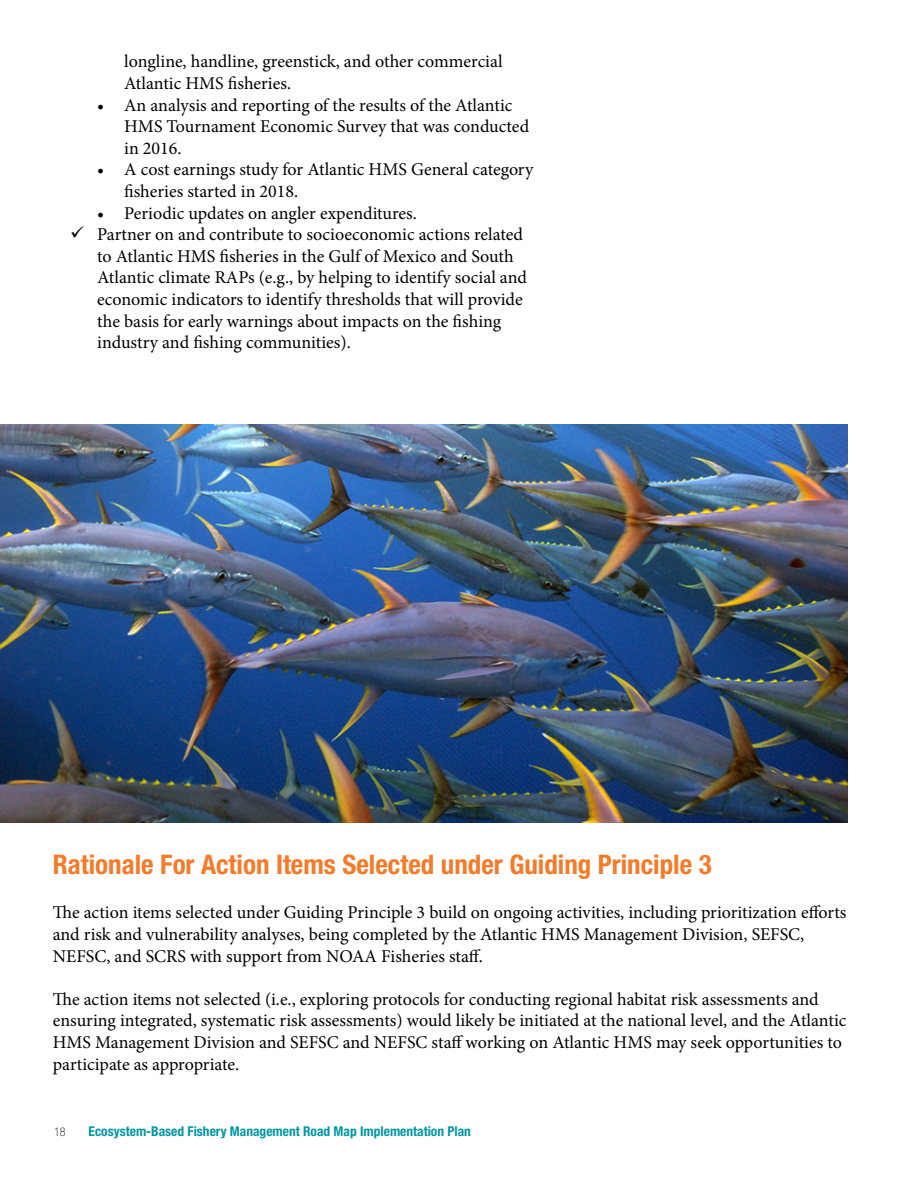
<style>
.page{position:relative;width:918px;height:1188px;background:#fff}
.page>*{position:absolute;margin:0;border:0;box-sizing:border-box;transform-origin:0 0}
.t1{font:700 condensed 27px "Helvetica Neue LT Std";color:#f47b29}
.t2{font:18px/21.6px "Minion Pro";color:#000}
.t3{font:700 condensed 13.5px "Helvetica Neue LT Std";color:#0097a5}
.t4{font:100 condensed 12px "Helvetica Neue LT Std";color:#000}
</style>
<div class="page">
<img style="left:0;top:425px;width:848px;height:398px">
<p class="t2" style="left:124px;top:51px;width:380px">longline, handline, greenstick, and other commercial<br>Atlantic HMS fsheries.</p>
<p class="t2" style="left:124px;top:94px;width:407px;text-indent:-27px">• An analysis and reporting of the results of the Atlantic<br>HMS Tournament Economic Survey that was conducted in 2016.</p>
<p class="t2" style="left:124px;top:159px;width:411px;text-indent:-27px">• A cost earnings study for Atlantic HMS General category fsheries started in 2018.</p>
<p class="t2" style="left:97px;top:202px;width:321px">• Periodic updates on angler expenditures.</p>
<p class="t2" style="left:97px;top:224px;width:431px">Partner on and contribute to socioeconomic actions related to Atlantic HMS fsheries in the Gulf of Mexico and South Atlantic climate RAPs (e.g., by helping to identify social and economic indicators to identify thresholds that will provide the basis for early warnings about impacts on the fshing industry and fshing communities).</p>
<h2 class="t1" style="left:53px;top:848px;width:660px">Rationale For Action Items Selected under Guiding Principle 3</h2>
<p class="t2" style="left:53px;top:902px;width:795px">Te action items selected under Guiding Principle 3 build on ongoing activities, including prioritization eforts and risk and vulnerability analyses, being completed by the Atlantic HMS Management Division, SEFSC,<br>NEFSC, and SCRS with support from NOAA Fisheries staf.</p>
<p class="t2" style="left:53px;top:988px;width:795px">Te action items not selected (i.e., exploring protocols for conducting regional habitat risk assessments and ensuring integrated, systematic risk assessments) would likely be initiated at the national level, and the Atlantic HMS Management Division and SEFSC and NEFSC staf working on Atlantic HMS may seek opportunities to participate as appropriate.</p>
<p class="t4" style="left:54px;top:1125px;width:13px">18</p>
<p class="t3" style="left:89px;top:1123px;width:384px">Ecosystem-Based Fishery Management Road Map Implementation Plan</p>
</div>
